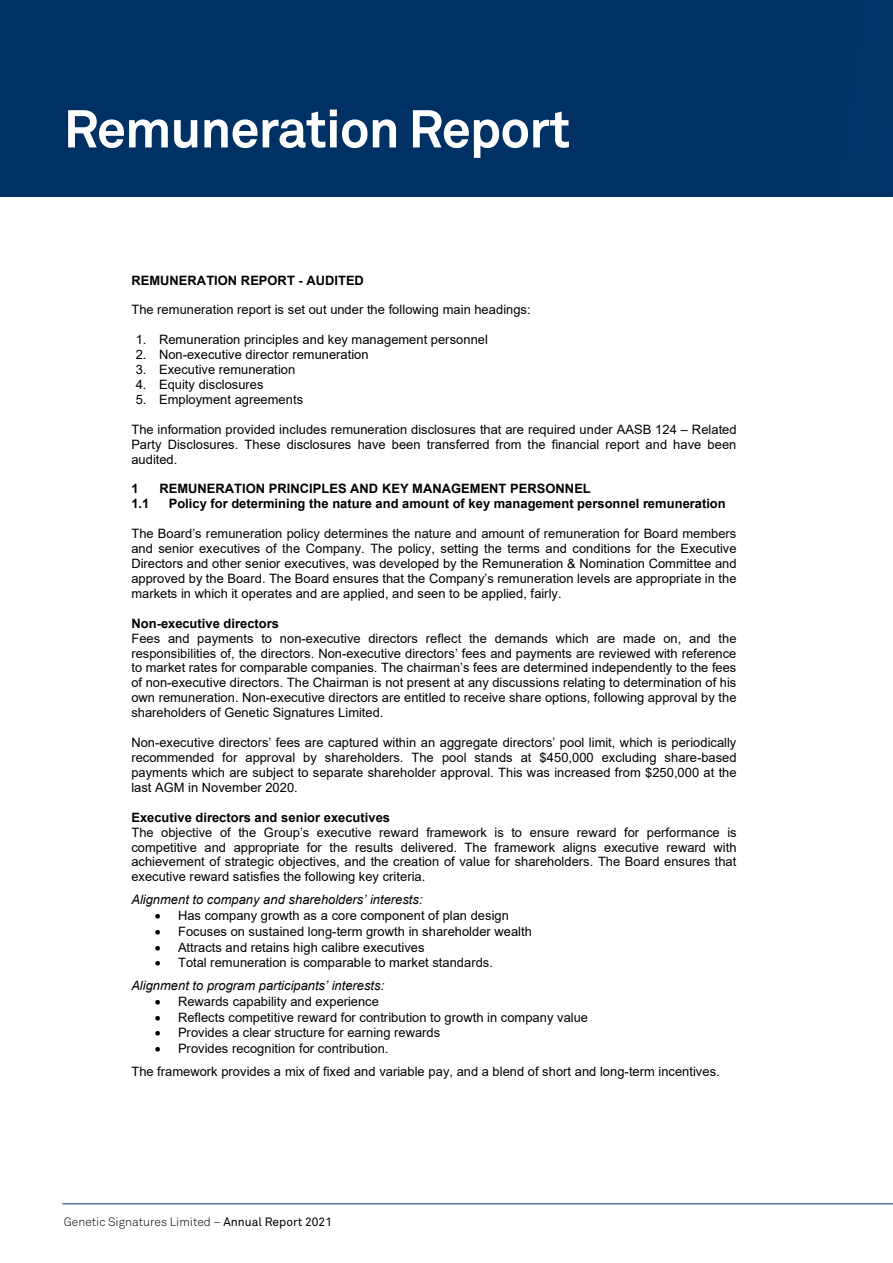
<style>
.page{position:relative;width:893px;height:1263px;background:#fff}
.page>*{position:absolute;margin:0;border:0;box-sizing:border-box;transform-origin:0 0}
.GS_Chapter_Heading_W{font:700 52.5px "Akkurat Pro";letter-spacing:-.02em;color:#fff}
.t1{font:12.9px/14.9px "Arial";color:#000}
.t2{font:700 12.9px "Arial";color:#000}
.t3{font:italic 12.9px "Arial";color:#000}
.t4{font:12px "Akkurat Light Pro";color:#000}
.s1{font-weight:700}
.s2{font-style:italic}
.s3{font-family:"Akkurat Pro"}
</style>
<div class="page">
<hr style="left:62px;top:1203px;width:831px;height:1px;background:#003164">
<div style="left:0;top:0;width:893px;height:197px;background:#003164"></div>
<p class="GS_Chapter_Heading_W" style="left:64px;top:96px;width:508px">Remuneration Report</p>
<p class="t2" style="left:131px;top:271px;width:234px">REMUNERATION REPORT - AUDITED</p>
<p class="t1" style="left:131px;top:302px;width:401px">The remuneration report is set out under the following main headings:</p>
<p class="t1" style="left:136px;top:332px;width:354px">1. Remuneration principles and key management personnel</p>
<p class="t1" style="left:136px;top:347px;width:234px">2. Non-executive director remuneration</p>
<p class="t1" style="left:136px;top:362px;width:161px">3. Executive remuneration</p>
<p class="t1" style="left:136px;top:377px;width:129px">4. Equity disclosures</p>
<p class="t1" style="left:136px;top:392px;width:169px">5. Employment agreements</p>
<p class="t1" style="left:131px;top:422px;width:607px;text-align:justify">The information provided includes remuneration disclosures that are required under AASB 124 – Related Party Disclosures. These disclosures have been transferred from the financial report and have been audited.</p>
<p class="t2" style="left:131px;top:480px;width:9px">1</p>
<p class="t2" style="left:159px;top:480px;width:433px">REMUNERATION PRINCIPLES AND KEY MANAGEMENT PERSONNEL</p>
<p class="t2" style="left:131px;top:495px;width:19px">1.1</p>
<p class="t2" style="left:169px;top:495px;width:558px">Policy for determining the nature and amount of key management personnel remuneration</p>
<p class="t1" style="left:131px;top:526px;width:607px;text-align:justify">The Board’s remuneration policy determines the nature and amount of remuneration for Board members and senior executives of the Company. The policy, setting the terms and conditions for the Executive Directors and other senior executives, was developed by the Remuneration &amp; Nomination Committee and approved by the Board. The Board ensures that the Company’s remuneration levels are appropriate in the markets in which it operates and are applied, and seen to be applied, fairly.</p>
<p class="t1" style="left:131px;top:616px;width:607px"><span class="s1">Non-executive directors<br></span>Fees and payments to non-executive directors reflect the demands which are made on, and the responsibilities of, the directors. Non-executive directors’ fees and payments are reviewed with reference to market rates for comparable companies. The chairman’s fees are determined independently to the fees of non-executive directors. The Chairman is not present at any discussions relating to determination of his own remuneration. Non-executive directors are entitled to receive share options, following approval by the shareholders of Genetic Signatures Limited.</p>
<p class="t1" style="left:131px;top:735px;width:607px;text-align:justify">Non-executive directors’ fees are captured within an aggregate directors’ pool limit, which is periodically recommended for approval by shareholders. The pool stands at $450,000 excluding share-based payments which are subject to separate shareholder approval. This was increased from $250,000 at the last AGM in November 2020.</p>
<p class="t1" style="left:131px;top:810px;width:607px"><span class="s1">Executive directors and senior executives<br></span>The objective of the Group’s executive reward framework is to ensure reward for performance is competitive and appropriate for the results delivered. The framework aligns executive reward with achievement of strategic objectives, and the creation of value for shareholders. The Board ensures that executive reward satisfies the following key criteria.</p>
<p class="t3" style="left:131px;top:891px;width:293px">Alignment to company and shareholders’ interests:</p>
<p class="t1" style="left:155px;top:908px;width:356px">• Has company growth as a core component of plan design</p>
<p class="t1" style="left:155px;top:924px;width:379px">• Focuses on sustained long-term growth in shareholder wealth</p>
<p class="t1" style="left:155px;top:939px;width:271px">• Attracts and retains high calibre executives</p>
<p class="t1" style="left:131px;top:951px;width:363px;line-height:22.5px;text-indent:23px">• Total remuneration is comparable to market standards.<br><span class="s2">Alignment to program participants’ interests:</span></p>
<p class="t1" style="left:155px;top:994px;width:226px">• Rewards capability and experience</p>
<p class="t1" style="left:155px;top:1010px;width:435px">• Reflects competitive reward for contribution to growth in company value</p>
<p class="t1" style="left:155px;top:1025px;width:287px">• Provides a clear structure for earning rewards</p>
<p class="t1" style="left:131px;top:1037px;width:590px;line-height:22.4px;text-indent:23px">• Provides recognition for contribution.<br>The framework provides a mix of fixed and variable pay, and a blend of short and long-term incentives.</p>
<p class="t4" style="left:64px;top:1214px;width:270px">Genetic Signatures Limited – <span class="s3">Annual Report 2021</span></p>
</div>
